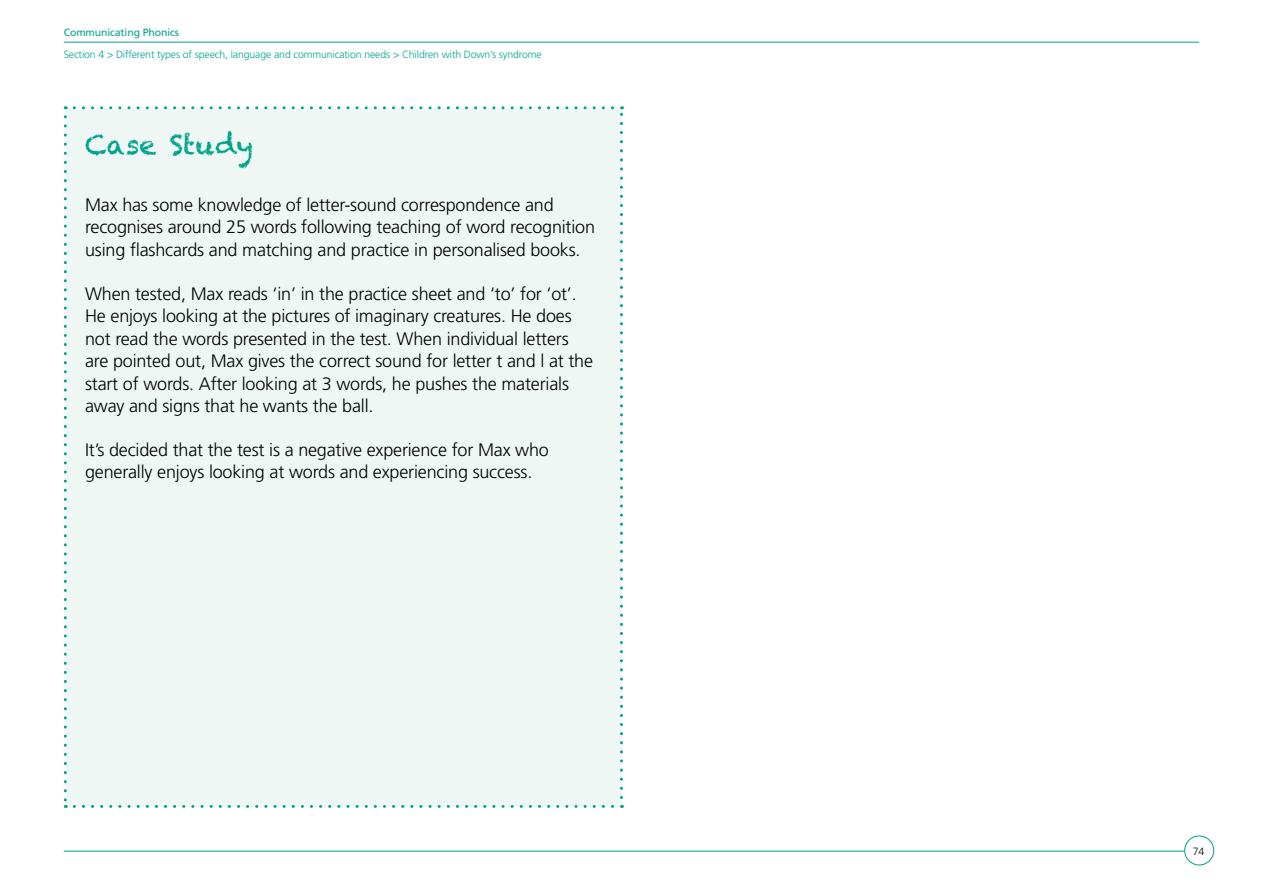
<style>
.page{position:relative;width:1263px;height:893px;background:#fff}
.page>*{position:absolute;margin:0;border:0;box-sizing:border-box;transform-origin:0 0}
.t1{font:27px "Chalkduster";color:#00a389}
.t2{font:300 18px/22.5px "Frutiger";letter-spacing:-.01em;color:#000}
.t3{font:300 10.5px "Frutiger";letter-spacing:-.01em;color:#00a389}
.t4{font:10.5px "Frutiger";letter-spacing:-.01em;color:#00a389}
.t5{font:300 10.5px "Frutiger";color:#000}
</style>
<div class="page">
<hr style="left:64px;top:42px;width:1135px;height:1px;background:#00a389">
<hr style="left:64px;top:851px;width:1121px;height:1px;background:#00a389">
<div style="left:1184px;top:836px;width:30px;height:29px;border:1px solid #00a389;border-radius:50%"></div>
<div style="left:65px;top:108px;width:556px;height:698px;background:#eff7f5"></div>
<svg style="left:64px;top:117px;width:3px;height:691px"></svg>
<svg style="left:74px;top:805px;width:548px;height:3px"></svg>
<svg style="left:620px;top:106px;width:3px;height:691px"></svg>
<svg style="left:65px;top:106px;width:547px;height:3px"></svg>
<p class="t4" style="left:64px;top:26px;width:117px">Communicating Phonics</p>
<p class="t3" style="left:64px;top:49px;width:479px">Section 4 &gt; Different types of speech, language and communication needs &gt; Children with Down’s syndrome</p>
<h1 class="t1" style="left:85px;top:129px;width:169px">Case Study</h1>
<p class="t2" style="left:85px;top:193px;width:512px">Max has some knowledge of letter-sound correspondence and recognises around 25 words following teaching of word recognition using flashcards and matching and practice in personalised books.</p>
<p class="t2" style="left:85px;top:282px;width:509px">When tested, Max reads ‘in’ in the practice sheet and ‘to’ for ‘ot’.<br>He enjoys looking at the pictures of imaginary creatures. He does not read the words presented in the test. When individual letters are pointed out, Max gives the correct sound for letter t and l at the start of words. After looking at 3 words, he pushes the materials away and signs that he wants the ball.</p>
<p class="t2" style="left:85px;top:438px;width:465px">It’s decided that the test is a negative experience for Max who generally enjoys looking at words and experiencing success.</p>
<p class="t5" style="left:1193px;top:845px;width:13px">74</p>
</div>
